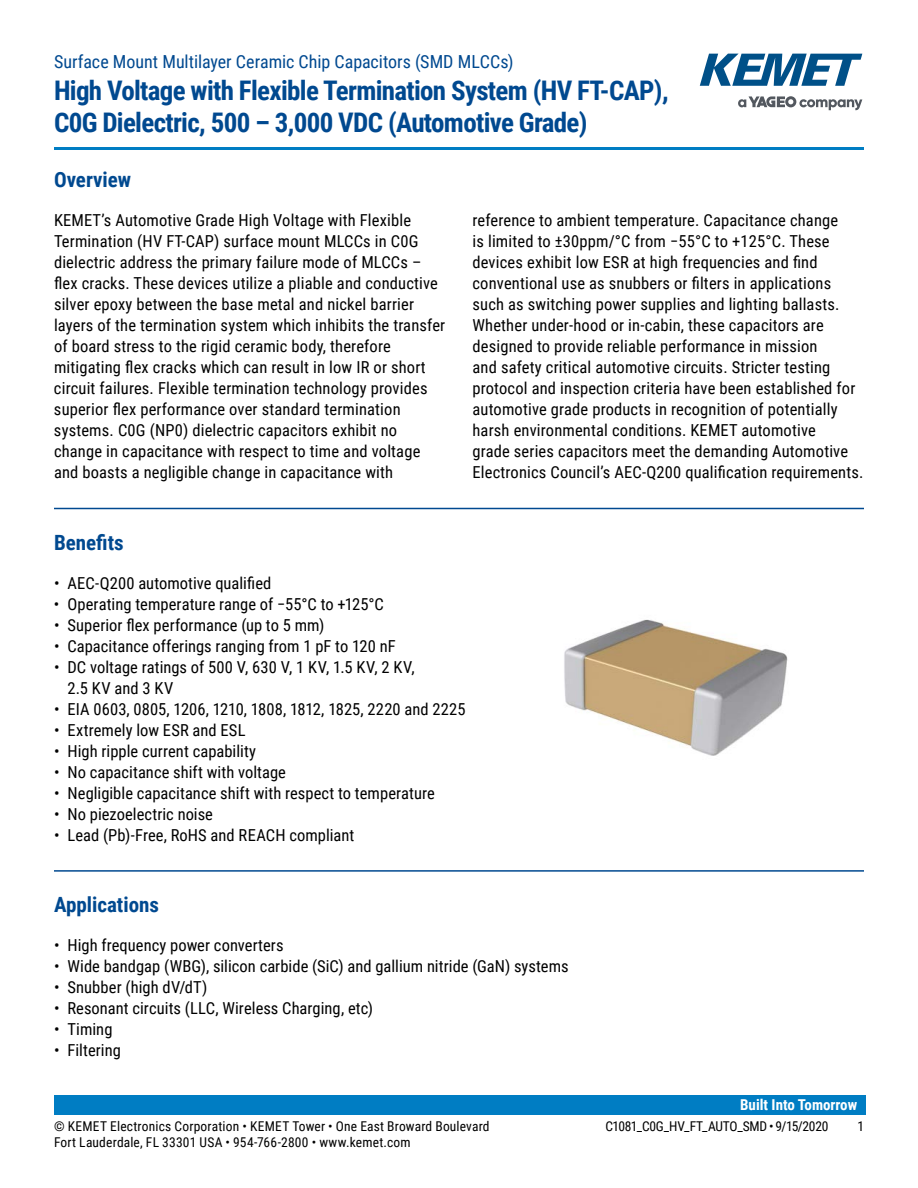
<style>
.page{position:relative;width:918px;height:1188px;background:#fff}
.page>*{position:absolute;margin:0;border:0;box-sizing:border-box;transform-origin:0 0}
.t1{font:700 27px/32.4px "Roboto Condensed";letter-spacing:-.025em;color:#004990}
.t2{font:700 21px "Roboto Condensed";color:#004990}
.t3{font:18px "Roboto Condensed";color:#004990}
.t4{font:16.5px/21px "Roboto Condensed";letter-spacing:.01em;color:#000}
.t5{font:700 15px "Roboto Condensed";color:#fff}
.t6{font:13.5px "Roboto Condensed";letter-spacing:.015em;color:#000}
.t7{font:13.5px "Roboto Condensed";letter-spacing:-.025em;color:#000}
</style>
<div class="page">
<svg style="left:738px;top:96px;width:124px;height:14px"></svg>
<svg style="left:700px;top:54px;width:162px;height:32px"></svg>
<hr style="left:54px;top:147px;width:810px;height:3px;background:#007dc3">
<div style="left:54px;top:1095px;width:811px;height:20px;background:#007dc3"></div>
<hr style="left:54px;top:508px;width:810px;height:1px;background:#004990">
<hr style="left:54px;top:870px;width:810px;height:2px;background:#004990">
<img style="left:564px;top:619px;width:224px;height:137px">
<p class="t3" style="left:54px;top:48px;width:461px">Surface Mount Multilayer Ceramic Chip Capacitors (SMD MLCCs)</p>
<h1 class="t1" style="left:54px;top:73px;width:616px">High Voltage with Flexible Termination System (HV FT-CAP),<br>C0G Dielectric, 500 – 3,000 VDC (Automotive Grade)</h1>
<p class="t2" style="left:54px;top:165px;width:79px">Overview</p>
<p class="t4" style="left:54px;top:209px;width:393px">KEMET’s Automotive Grade High Voltage with Flexible Termination (HV FT-CAP) surface mount MLCCs in C0G dielectric address the primary failure mode of MLCCs – flex cracks. These devices utilize a pliable and conductive silver epoxy between the base metal and nickel barrier layers of the termination system which inhibits the transfer of board stress to the rigid ceramic body, therefore mitigating flex cracks which can result in low IR or short circuit failures. Flexible termination technology provides superior flex performance over standard termination systems. C0G (NP0) dielectric capacitors exhibit no change in capacitance with respect to time and voltage and boasts a negligible change in capacitance with</p>
<p class="t4" style="left:473px;top:209px;width:392px">reference to ambient temperature. Capacitance change<br>is limited to ±30ppm/°C from −55°C to +125°C. These devices exhibit low ESR at high frequencies and find conventional use as snubbers or filters in applications such as switching power supplies and lighting ballasts.<br>Whether under-hood or in-cabin, these capacitors are designed to provide reliable performance in mission<br>and safety critical automotive circuits. Stricter testing protocol and inspection criteria have been established for automotive grade products in recognition of potentially harsh environmental conditions. KEMET automotive<br>grade series capacitors meet the demanding Automotive Electronics Council’s AEC-Q200 qualification requirements.</p>
<p class="t2" style="left:54px;top:528px;width:71px">Benefits</p>
<p class="t4" style="left:54px;top:572px;width:219px">• AEC-Q200 automotive qualified</p>
<p class="t4" style="left:54px;top:593px;width:332px">• Operating temperature range of −55°C to +125°C</p>
<p class="t4" style="left:54px;top:614px;width:272px">• Superior flex performance (up to 5 mm)</p>
<p class="t4" style="left:54px;top:635px;width:343px">• Capacitance offerings ranging from 1 pF to 120 nF</p>
<p class="t4" style="left:67px;top:656px;width:349px;text-indent:-13px">• DC voltage ratings of 500 V, 630 V, 1 KV, 1.5 KV, 2 KV,<br>2.5 KV and 3 KV</p>
<p class="t4" style="left:54px;top:698px;width:413px">• EIA 0603, 0805, 1206, 1210, 1808, 1812, 1825, 2220 and 2225</p>
<p class="t4" style="left:54px;top:719px;width:193px">• Extremely low ESR and ESL</p>
<p class="t4" style="left:54px;top:740px;width:204px">• High ripple current capability</p>
<p class="t4" style="left:54px;top:761px;width:234px">• No capacitance shift with voltage</p>
<p class="t4" style="left:54px;top:782px;width:383px">• Negligible capacitance shift with respect to temperature</p>
<p class="t4" style="left:54px;top:803px;width:160px">• No piezoelectric noise</p>
<p class="t4" style="left:54px;top:824px;width:302px">• Lead (Pb)-Free, RoHS and REACH compliant</p>
<p class="t2" style="left:54px;top:890px;width:107px">Applications</p>
<p class="t4" style="left:54px;top:934px;width:231px">• High frequency power converters</p>
<p class="t4" style="left:54px;top:955px;width:516px">• Wide bandgap (WBG), silicon carbide (SiC) and gallium nitride (GaN) systems</p>
<p class="t4" style="left:54px;top:976px;width:155px">• Snubber (high dV/dT)</p>
<p class="t4" style="left:54px;top:997px;width:321px">• Resonant circuits (LLC, Wireless Charging, etc)</p>
<p class="t4" style="left:54px;top:1018px;width:60px">• Timing</p>
<p class="t4" style="left:54px;top:1039px;width:68px">• Filtering</p>
<p class="t5" style="left:740px;top:1094px;width:119px">Built Into Tomorrow</p>
<p class="t6" style="left:54px;top:1116px;width:437px">© KEMET Electronics Corporation • KEMET Tower • One East Broward Boulevard</p>
<p class="t7" style="left:605px;top:1116px;width:225px">C1081_C0G_HV_FT_AUTO_SMD • 9/15/2020</p>
<p class="t6" style="left:857px;top:1116px;width:8px">1</p>
<p class="t6" style="left:54px;top:1133px;width:358px">Fort Lauderdale, FL 33301 USA • 954-766-2800 • www.kemet.com</p>
</div>
